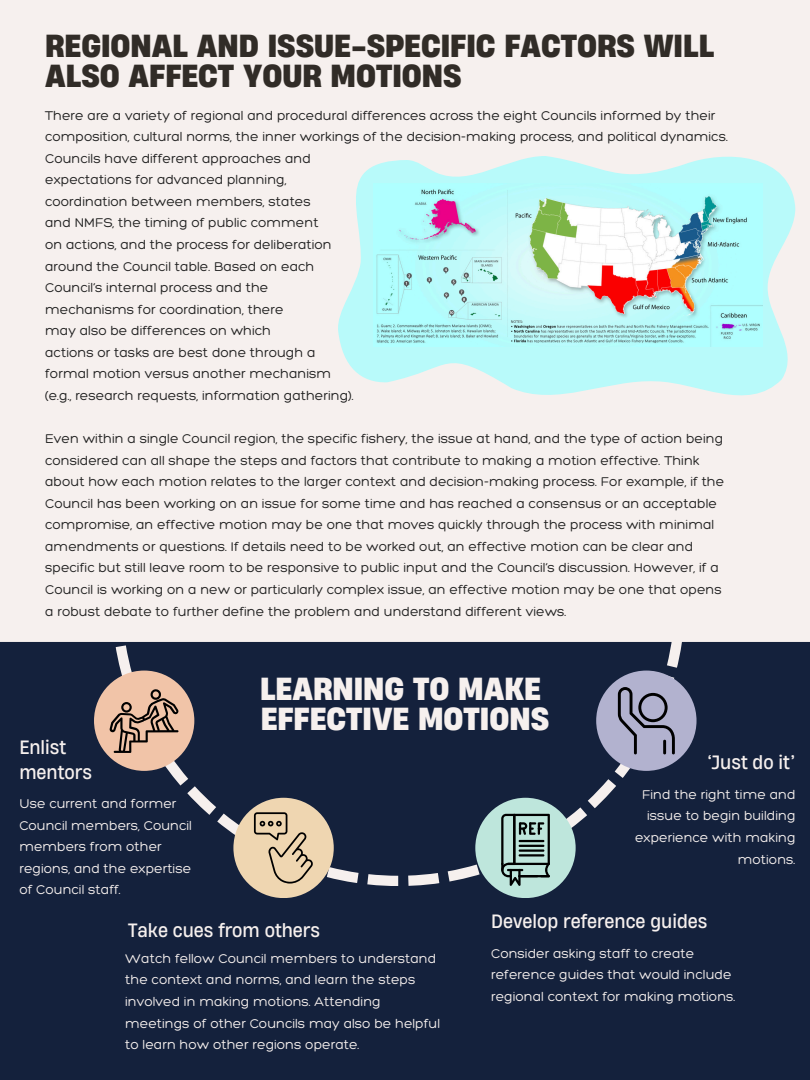
<style>
.page{position:relative;width:810px;height:1080px;background:#fff}
.page>*{position:absolute;margin:0;border:0;box-sizing:border-box;transform-origin:0 0}
.t1{font:700 30px/30px "Heading Now 66";color:#312c27}
.t2{font:700 30px/30px "Heading Now 66";color:#f6f0ee}
.t3{font:18.12px/25.3px "Heading Now 64";color:#f6f0ee}
.t4{font:300 13.75px/21.6px "Hero";color:#202020}
.t5{font:300 13.75px/21.6px "Hero";color:#f6f0ee}
</style>
<div class="page">
<div style="left:0;top:642px;width:810px;height:438px;background:#14213c"></div>
<div style="left:112px;top:642px;width:573px;height:244px;background:#14213c"></div>
<div style="left:0;top:0;width:810px;height:642px;background:#f6f0ee"></div>
<svg style="left:331px;top:150px;width:470px;height:264px;background:#d7f4f3"></svg>
<img style="left:374px;top:183px;width:389px;height:164px">
<div style="left:596px;top:671px;width:101px;height:100px;background:#b2b2cf;border-radius:50%"></div>
<div style="left:475px;top:798px;width:101px;height:100px;background:#bee6dc;border-radius:50%"></div>
<div style="left:233px;top:798px;width:101px;height:100px;background:#efd6b1;border-radius:50%"></div>
<div style="left:94px;top:671px;width:100px;height:100px;background:#f1c4a8;border-radius:50%"></div>
<svg style="left:254px;top:812px;width:59px;height:72px"></svg>
<svg style="left:109px;top:689px;width:70px;height:64px"></svg>
<svg style="left:501px;top:814px;width:49px;height:72px"></svg>
<hr style="left:519px;top:840px;width:25px;height:2px;background:#000">
<hr style="left:519px;top:845px;width:25px;height:2px;background:#000">
<hr style="left:519px;top:849px;width:25px;height:3px;background:#000">
<hr style="left:519px;top:854px;width:25px;height:3px;background:#000">
<svg style="left:618px;top:687px;width:57px;height:67px"></svg>
<p class="t1" style="left:45px;top:30px;width:671px">REGIONAL AND ISSUE-SPECIFIC FACTORS WILL<br>ALSO AFFECT YOUR MOTIONS</p>
<p class="t4" style="left:45px;top:104px;width:684px">There are a variety of regional and procedural differences across the eight Councils informed by their composition, cultural norms, the inner workings of the decision-making process, and political dynamics.<br>Councils have different approaches and</p>
<p class="t4" style="left:45px;top:169px;width:243px">expectations for advanced planning,</p>
<p class="t4" style="left:45px;top:190px;width:267px">coordination between members, states</p>
<p class="t4" style="left:45px;top:212px;width:275px">and NMFS, the timing of public comment</p>
<p class="t4" style="left:45px;top:233px;width:288px">on actions, and the process for deliberation</p>
<p class="t4" style="left:45px;top:255px;width:271px">around the Council table. Based on each</p>
<p class="t4" style="left:45px;top:277px;width:225px">Council’s internal process and the</p>
<p class="t4" style="left:45px;top:298px;width:240px">mechanisms for coordination, there</p>
<p class="t4" style="left:45px;top:320px;width:227px">may also be differences on which</p>
<p class="t4" style="left:45px;top:341px;width:272px">actions or tasks are best done through a</p>
<p class="t4" style="left:45px;top:363px;width:288px">formal motion versus another mechanism</p>
<p class="t4" style="left:45px;top:384px;width:310px">(e.g., research requests, information gathering).</p>
<p class="t4" style="left:45px;top:428px;width:680px">Even within a single Council region, the specific fishery, the issue at hand, and the type of action being</p>
<p class="t4" style="left:45px;top:449px;width:681px">considered can all shape the steps and factors that contribute to making a motion effective. Think about how each motion relates to the larger context and decision-making process. For example, if the Council has been working on an issue for some time and has reached a consensus or an acceptable compromise, an effective motion may be one that moves quickly through the process with minimal amendments or questions. If details need to be worked out, an effective motion can be clear and specific but still leave room to be responsive to public input and the Council’s discussion. However, if a Council is working on a new or particularly complex issue, an effective motion may be one that opens a robust debate to further define the problem and understand different views.</p>
<h2 class="t3" style="left:19px;top:734px;width:74px">Enlist mentors</h2>
<p class="t5" style="left:19px;top:792px;width:174px">Use current and former<br>Council members, Council members from other regions, and the expertise of Council staff.</p>
<p class="t2" style="left:260px;top:673px;width:291px">LEARNING TO MAKE<br>EFFECTIVE MOTIONS</p>
<p class="t3" style="left:708px;top:749px;width:89px">‘Just do it’</p>
<h1 class="t5" style="left:635px;top:783px;width:162px;text-align:right">Find the right time and issue to begin building experience with making motions.</h1>
<p class="t3" style="left:128px;top:917px;width:194px">Take cues from others</p>
<p class="t5" style="left:125px;top:947px;width:317px">Watch fellow Council members to understand the context and norms, and learn the steps involved in making motions. Attending meetings of other Councils may also be helpful to learn how other regions operate.</p>
<h2 class="t3" style="left:491px;top:909px;width:218px">Develop reference guides</h2>
<p class="t5" style="left:491px;top:942px;width:246px">Consider asking staff to create reference guides that would include regional context for making motions.</p>
</div>
